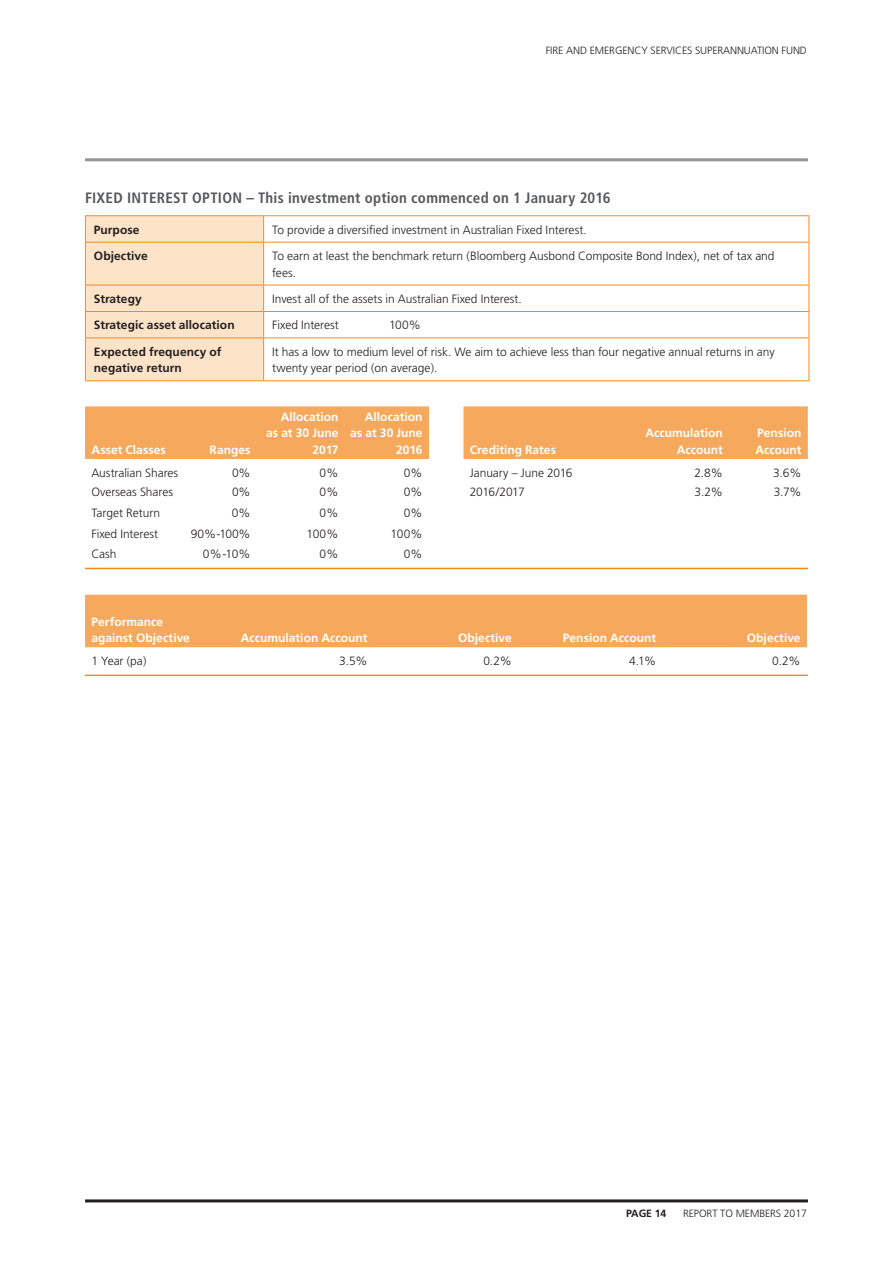
<style>
.page{position:relative;width:893px;height:1263px;background:#fff}
.page>*{position:absolute;margin:0;border:0;box-sizing:border-box;transform-origin:0 0}
.t1{font:700 condensed 15px "Frutiger";letter-spacing:.02em;color:#57585a}
.t2{font:300 12px/16.5px "Frutiger";letter-spacing:-.005em;color:#231f20}
.t3{font:700 12px/16.5px "Frutiger";letter-spacing:.005em;color:#fff;text-align:right}
.t4{font:700 12px/16.5px "Frutiger";letter-spacing:.005em;color:#231f20}
.t5{font:300 12px "Frutiger";letter-spacing:-.035em;color:#231f20}
.t6{font:300 10.5px "Frutiger";letter-spacing:-.01em;color:#231f20}
.t7{font:700 10.5px "Frutiger";letter-spacing:-.01em;color:#231f20}
</style>
<div class="page">
<hr style="left:85px;top:1199px;width:723px;height:3px;background:#231f20">
<hr style="left:85px;top:158px;width:723px;height:3px;background:#939598">
<hr style="left:85px;top:215px;width:179px;height:1px;background:#f28b1d">
<hr style="left:264px;top:215px;width:545px;height:1px;background:#f28b1d">
<svg style="left:809px;top:216px;width:1px;height:26px"></svg>
<hr style="left:264px;top:242px;width:545px;height:1px;background:#f28b1d">
<hr style="left:809px;top:243px;width:1px;height:42px;background:#f28b1d">
<hr style="left:264px;top:285px;width:545px;height:1px;background:#f28b1d">
<hr style="left:264px;top:311px;width:545px;height:1px;background:#f28b1d">
<div style="left:85px;top:216px;width:179px;height:164px;background:#fde4c9"></div>
<svg style="left:809px;top:285px;width:1px;height:53px"></svg>
<hr style="left:85px;top:338px;width:179px;height:1px;background:#f28b1d">
<hr style="left:85px;top:338px;width:1px;height:42px;background:#f28b1d">
<hr style="left:264px;top:338px;width:545px;height:1px;background:#f28b1d">
<hr style="left:263px;top:338px;width:1px;height:42px;background:#f28b1d">
<hr style="left:809px;top:338px;width:1px;height:42px;background:#f28b1d">
<hr style="left:85px;top:380px;width:179px;height:1px;background:#f28b1d">
<hr style="left:264px;top:380px;width:545px;height:1px;background:#f28b1d">
<div style="left:85px;top:406px;width:344px;height:53px;background:#f6a95d"></div>
<div style="left:463px;top:406px;width:345px;height:53px;background:#f6a95d"></div>
<hr style="left:85px;top:568px;width:723px;height:1px;background:#f28b1d">
<div style="left:85px;top:595px;width:722px;height:52px;background:#f6a95d"></div>
<hr style="left:85px;top:675px;width:723px;height:1px;background:#f28b1d">
<hr style="left:892px;top:0;width:1px;height:1263px;background:#e6e7e9">
<p class="t6" style="left:546px;top:44px;width:263px">FIRE AND EMERGENCY SERVICES SUPERANNUATION FUND</p>
<p class="t1" style="left:85px;top:188px;width:527px">FIXED INTEREST OPTION – This investment option commenced on 1 January 2016</p>
<p class="t4" style="left:94px;top:221px;width:47px">Purpose</p>
<p class="t2" style="left:272px;top:221px;width:316px">To provide a diversified investment in Australian Fixed Interest.</p>
<p class="t4" style="left:94px;top:247px;width:55px">Objective</p>
<p class="t2" style="left:272px;top:248px;width:504px">To earn at least the benchmark return (Bloomberg Ausbond Composite Bond Index), net of tax and fees.</p>
<p class="t4" style="left:94px;top:290px;width:49px">Strategy</p>
<p class="t2" style="left:272px;top:291px;width:251px">Invest all of the assets in Australian Fixed Interest.</p>
<p class="t4" style="left:94px;top:317px;width:142px">Strategic asset allocation</p>
<p class="t2" style="left:272px;top:317px;width:68px">Fixed Interest</p>
<p class="t2" style="left:389px;top:317px;width:33px">100%</p>
<p class="t4" style="left:94px;top:343px;width:129px">Expected frequency of negative return</p>
<p class="t2" style="left:272px;top:343px;width:504px">It has a low to medium level of risk. We aim to achieve less than four negative annual returns in any twenty year period (on average).</p>
<p class="t3" style="left:91px;top:441px;width:76px">Asset Classes</p>
<p class="t3" style="left:210px;top:441px;width:42px">Ranges</p>
<p class="t3" style="left:266px;top:408px;width:74px">Allocation as at 30 June<br>2017</p>
<p class="t3" style="left:350px;top:408px;width:74px">Allocation as at 30 June<br>2016</p>
<p class="t2" style="left:91px;top:464px;width:88px">Australian Shares</p>
<p class="t2" style="left:232px;top:464px;width:20px">0%</p>
<p class="t2" style="left:320px;top:464px;width:20px">0%</p>
<p class="t2" style="left:404px;top:464px;width:20px">0%</p>
<p class="t2" style="left:91px;top:484px;width:83px">Overseas Shares</p>
<p class="t2" style="left:232px;top:484px;width:20px">0%</p>
<p class="t2" style="left:320px;top:484px;width:20px">0%</p>
<p class="t2" style="left:404px;top:484px;width:20px">0%</p>
<p class="t2" style="left:91px;top:505px;width:70px">Target Return</p>
<p class="t2" style="left:232px;top:505px;width:20px">0%</p>
<p class="t2" style="left:320px;top:505px;width:20px">0%</p>
<p class="t2" style="left:404px;top:505px;width:20px">0%</p>
<p class="t2" style="left:91px;top:525px;width:68px">Fixed Interest</p>
<p class="t2" style="left:191px;top:525px;width:61px">90%-100%</p>
<p class="t2" style="left:307px;top:525px;width:33px">100%</p>
<p class="t2" style="left:391px;top:525px;width:33px">100%</p>
<p class="t2" style="left:91px;top:546px;width:27px">Cash</p>
<p class="t2" style="left:203px;top:546px;width:49px">0%-10%</p>
<p class="t2" style="left:320px;top:546px;width:20px">0%</p>
<p class="t2" style="left:404px;top:546px;width:20px">0%</p>
<p class="t3" style="left:470px;top:441px;width:88px">Crediting Rates</p>
<p class="t3" style="left:645px;top:425px;width:79px">Accumulation<br>Account</p>
<p class="t3" style="left:755px;top:425px;width:47px;text-align:left">Pension<br>Account</p>
<p class="t2" style="left:470px;top:464px;width:104px">January – June 2016</p>
<p class="t2" style="left:694px;top:464px;width:30px">2.8%</p>
<p class="t2" style="left:773px;top:464px;width:30px">3.6%</p>
<p class="t5" style="left:470px;top:486px;width:56px">2016/2017</p>
<p class="t2" style="left:694px;top:484px;width:30px">3.2%</p>
<p class="t2" style="left:774px;top:484px;width:29px">3.7%</p>
<p class="t3" style="left:91px;top:613px;width:100px;text-align:left">Performance against Objective</p>
<p class="t3" style="left:241px;top:630px;width:128px">Accumulation Account</p>
<p class="t3" style="left:458px;top:630px;width:55px">Objective</p>
<p class="t3" style="left:563px;top:630px;width:95px">Pension Account</p>
<p class="t3" style="left:747px;top:630px;width:55px">Objective</p>
<p class="t2" style="left:91px;top:653px;width:57px">1 Year (pa)</p>
<p class="t2" style="left:339px;top:653px;width:30px">3.5%</p>
<p class="t2" style="left:483px;top:653px;width:30px">0.2%</p>
<p class="t2" style="left:629px;top:653px;width:29px">4.1%</p>
<p class="t2" style="left:772px;top:653px;width:30px">0.2%</p>
<p class="t7" style="left:626px;top:1207px;width:42px">PAGE 14</p>
<p class="t6" style="left:683px;top:1207px;width:125px">REPORT TO MEMBERS 2017</p>
</div>
